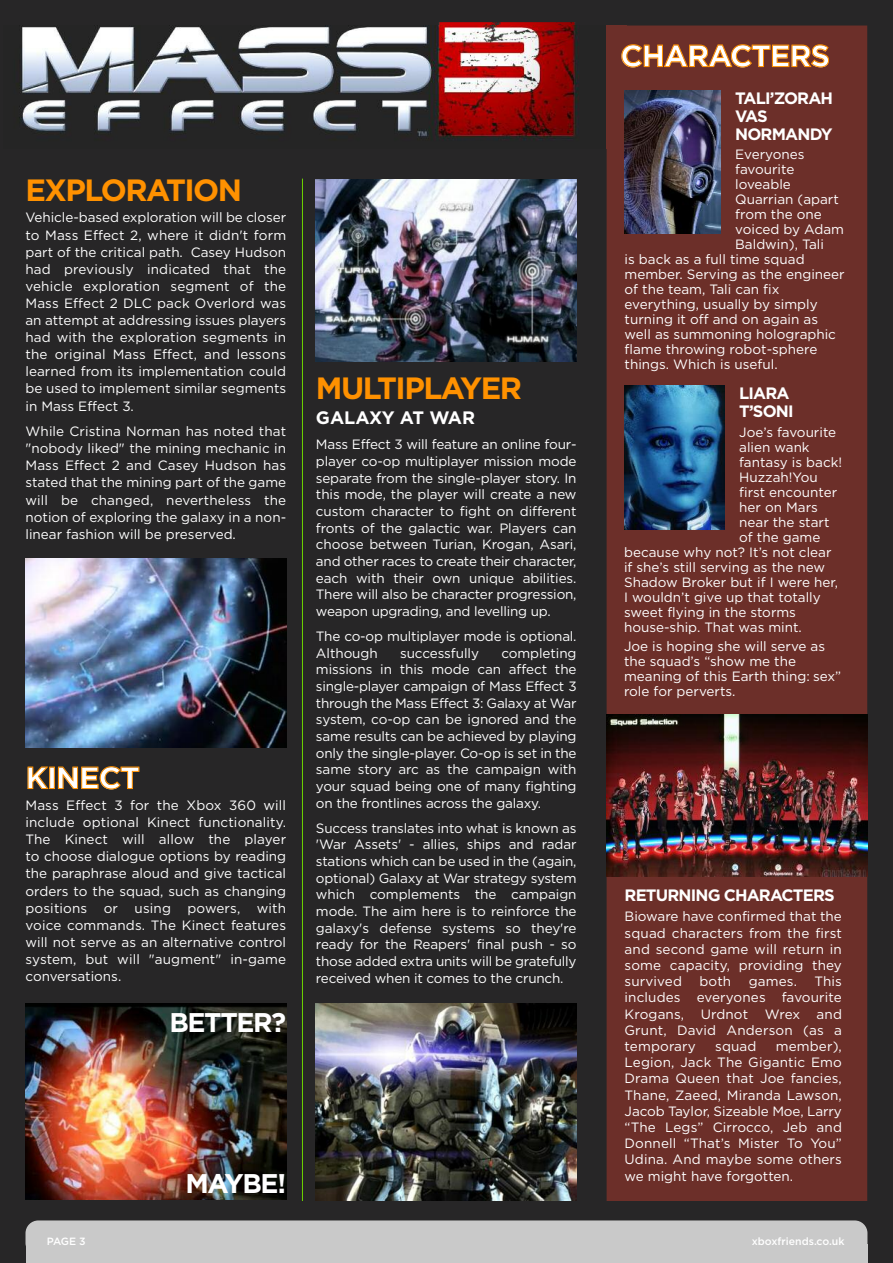
<style>
.page{position:relative;width:893px;height:1263px;background:#272627}
.page>*{position:absolute;margin:0;border:0;box-sizing:border-box;transform-origin:0 0}
.t1{font:700 30.75px "Gotham";letter-spacing:-.05em;color:#ff9100}
.t2{font:700 30.75px "Gotham";letter-spacing:-.04em;color:#fff}
.t3{font:700 27px "Gotham";letter-spacing:-.05em;color:#fff}
.t4{font:700 18px "Gotham";letter-spacing:-.01em;color:#fff}
.t5{font:700 16.5px/18px "Gotham";letter-spacing:-.05em;color:#fff}
.t6{font:13.5px/16.6px "Gotham";color:#fff;text-align:justify}
.t7{font:500 10.5px "Gotham";color:#fff}
</style>
<div class="page">
<div style="left:26px;top:1245px;width:841px;height:18px;background:#c9c9c9"></div>
<div style="left:26px;top:1220px;width:841px;height:36px;background:#c9c9c9;border-radius:13px"></div>
<img style="left:18px;top:22px;width:609px;height:127px">
<div style="left:607px;top:26px;width:260px;height:1175px;background:#6c2f29"></div>
<hr style="left:302px;top:179px;width:1px;height:1022px;background:#6dd400">
<img style="left:26px;top:559px;width:260px;height:188px">
<img style="left:26px;top:1003px;width:260px;height:196px">
<img style="left:316px;top:180px;width:261px;height:181px">
<img style="left:316px;top:1003px;width:261px;height:197px">
<img style="left:625px;top:90px;width:95px;height:144px">
<img style="left:624px;top:386px;width:100px;height:143px">
<img style="left:607px;top:714px;width:260px;height:162px">
<h1 class="t1" style="left:26px;top:172px;width:218px">EXPLORATION</h1>
<p class="t6" style="left:26px;top:209px;width:262px;line-height:17.1px">Vehicle-based exploration will be closer to Mass Effect 2, where it didn't form part of the critical path. Casey Hudson had previously indicated that the vehicle exploration segment of the Mass Effect 2 DLC pack Overlord was an attempt at addressing issues players had with the exploration segments in the original Mass Effect, and lessons learned from its implementation could be used to implement similar segments in Mass Effect 3.</p>
<p class="t6" style="left:26px;top:423px;width:262px;line-height:17.1px">While Cristina Norman has noted that "nobody liked" the mining mechanic in Mass Effect 2 and Casey Hudson has stated that the mining part of the game will be changed, nevertheless the notion of exploring the galaxy in a non&shy;linear fashion will be preserved.</p>
<h1 class="t2" style="left:26px;top:760px;width:116px">KINECT</h1>
<p class="t6" style="left:26px;top:797px;width:262px;line-height:17.1px">Mass Effect 3 for the Xbox 360 will include optional Kinect functionality.<br>The Kinect will allow the player to choose dialogue options by reading the paraphrase aloud and give tactical orders to the squad, such as changing positions or using powers, with voice commands. The Kinect features will not serve as an alternative control system, but will "augment" in-game conversations.</p>
<h2 class="t3" style="left:169px;top:1007px;width:118px">BETTER?</h2>
<h1 class="t1" style="left:316px;top:370px;width:208px">MULTIPLAYER</h1>
<h3 class="t4" style="left:316px;top:407px;width:161px">GALAXY AT WAR</h3>
<p class="t6" style="left:316px;top:436px;width:262px">Mass Effect 3 will feature an online four&shy;player co-op multiplayer mission mode separate from the single-player story. In this mode, the player will create a new custom character to fight on different fronts of the galactic war. Players can choose between Turian, Krogan, Asari, and other races to create their character, each with their own unique abilities.<br>There will also be character progression, weapon upgrading, and levelling up.</p>
<p class="t6" style="left:316px;top:628px;width:262px">The co-op multiplayer mode is optional.<br>Although</p>
<p class="t6" style="left:400px;top:645px;width:80px">successfully</p>
<p class="t6" style="left:316px;top:645px;width:262px;text-indent:185px">completing missions in this mode can affect the single-player campaign of Mass Effect 3 through the Mass Effect 3: Galaxy at War system, co-op can be ignored and the same results can be achieved by playing only the single-player. Co-op is set in the same story arc as the campaign with your squad being one of many fighting on the frontlines across the galaxy.</p>
<p class="t6" style="left:316px;top:820px;width:262px">Success translates into what is known as 'War Assets' - allies, ships and radar stations which can be used in the (again, optional) Galaxy at War strategy system which complements the campaign mode. The aim here is to reinforce the galaxy's defense systems so they're ready for the Reapers' final push - so those added extra units will be gratefully received when it comes to the crunch.</p>
<h2 class="t3" style="left:185px;top:1168px;width:102px">MAYBE!</h2>
<h1 class="t2" style="left:620px;top:38px;width:211px">CHARACTERS</h1>
<p class="t5" style="left:735px;top:89px;width:99px">TALI’ZORAH<br>VAS<br>NORMANDY</p>
<p class="t6" style="left:735px;top:146px;width:71px">Everyones</p>
<p class="t6" style="left:735px;top:161px;width:61px">favourite</p>
<p class="t6" style="left:735px;top:176px;width:57px">loveable</p>
<p class="t6" style="left:735px;top:191px;width:105px">Quarrian (apart</p>
<p class="t6" style="left:735px;top:206px;width:88px">from the one</p>
<p class="t6" style="left:735px;top:221px;width:110px">voiced by Adam</p>
<p class="t6" style="left:735px;top:236px;width:90px">Baldwin), Tali</p>
<p class="t6" style="left:625px;top:251px;width:182px">is back as a full time squad</p>
<p class="t6" style="left:625px;top:266px;width:222px">member. Serving as the engineer</p>
<p class="t6" style="left:625px;top:281px;width:156px">of the team, Tali can fix</p>
<p class="t6" style="left:625px;top:296px;width:195px">everything, usually by simply</p>
<p class="t6" style="left:625px;top:311px;width:195px">turning it off and on again as</p>
<p class="t6" style="left:625px;top:326px;width:213px">well as summoning holographic</p>
<p class="t6" style="left:625px;top:341px;width:194px">flame throwing robot-sphere</p>
<p class="t6" style="left:625px;top:356px;width:155px">things. Which is useful.</p>
<p class="t5" style="left:739px;top:385px;width:56px">LIARA<br>T’SONI</p>
<p class="t6" style="left:739px;top:423px;width:99px">Joe’s favourite</p>
<p class="t6" style="left:739px;top:438px;width:72px">alien wank</p>
<p class="t6" style="left:739px;top:453px;width:104px">fantasy is back!</p>
<p class="t6" style="left:739px;top:468px;width:80px">Huzzah!You</p>
<p class="t6" style="left:739px;top:483px;width:99px">first encounter</p>
<p class="t6" style="left:739px;top:498px;width:80px">her on Mars</p>
<p class="t6" style="left:739px;top:513px;width:92px">near the start</p>
<p class="t6" style="left:739px;top:528px;width:83px">of the game</p>
<p class="t6" style="left:624px;top:543px;width:209px">because why not? It’s not clear</p>
<p class="t6" style="left:624px;top:558px;width:203px">if she’s still serving as the new</p>
<p class="t6" style="left:624px;top:573px;width:215px">Shadow Broker but if I were her,</p>
<p class="t6" style="left:624px;top:588px;width:198px">I wouldn’t give up that totally</p>
<p class="t6" style="left:624px;top:603px;width:173px">sweet flying in the storms</p>
<p class="t6" style="left:624px;top:618px;width:179px">house-ship. That was mint.</p>
<p class="t6" style="left:624px;top:639px;width:219px;line-height:15px;text-align:left">Joe is hoping she will serve as the squad’s “show me the meaning of this Earth thing: sex” role for perverts.</p>
<p class="t5" style="left:625px;top:886px;width:212px">RETURNING CHARACTERS</p>
<p class="t6" style="left:625px;top:909px;width:219px;line-height:16.2px">Bioware have confirmed that the squad characters from the first and second game will return in some capacity, providing they survived</p>
<p class="t6" style="left:625px;top:973px;width:219px;line-height:16.2px;text-indent:190px">This includes everyones favourite Krogans, Urdnot Wrex and Grunt, David Anderson (as a temporary</p>
<p class="t6" style="left:699px;top:973px;width:33px">both</p>
<p class="t6" style="left:749px;top:973px;width:50px">games.</p>
<p class="t6" style="left:625px;top:1038px;width:219px;line-height:16.2px;text-indent:151px">member), Legion, Jack The Gigantic Emo Drama Queen that Joe fancies, Thane, Zaeed, Miranda Lawson, Jacob Taylor, Sizeable Moe, Larry “The Legs” Cirrocco, Jeb and Donnell “That’s Mister To You” Udina. And maybe some others we might have forgotten.</p>
<p class="t6" style="left:715px;top:1038px;width:43px">squad</p>
<p class="t7" style="left:47px;top:1235px;width:41px">PAGE 3</p>
<p class="t7" style="left:752px;top:1235px;width:94px">xboxfriends.co.uk</p>
</div>
